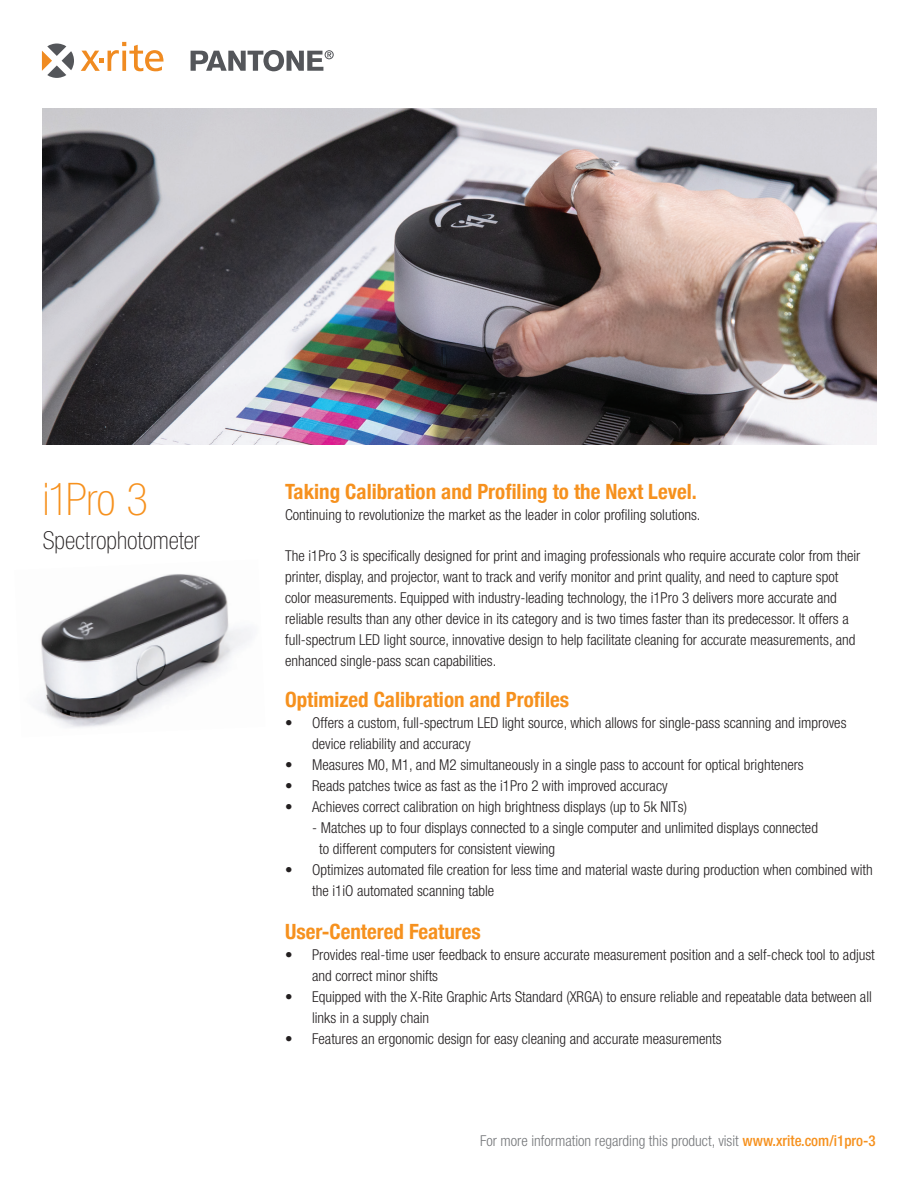
<style>
.page{position:relative;width:918px;height:1188px;background:#fff}
.page>*{position:absolute;margin:0;border:0;box-sizing:border-box;transform-origin:0 0}
.t1{font:100 condensed 45px "Helvetica Neue";letter-spacing:-.025em;color:#f6911e}
.t2{font:100 condensed 24.75px "Helvetica Neue";color:#231f20}
.t3{font:700 condensed 21px "Helvetica Neue";color:#f6911e}
.t4{font:300 condensed 15px/21px "Helvetica Neue";color:#231f20}
.t5{font:300 condensed 15px "Helvetica Neue";color:#76787b}
.s1{font-weight:500;color:#f6911e}
</style>
<div class="page">
<img style="left:42px;top:108px;width:834px;height:337px">
<svg style="left:191px;top:50px;width:143px;height:21px"></svg>
<svg style="left:81px;top:42px;width:83px;height:29px"></svg>
<svg style="left:42px;top:44px;width:32px;height:34px"></svg>
<img style="left:38px;top:574px;width:214px;height:154px">
<h1 class="t1" style="left:43px;top:474px;width:107px">i1Pro 3</h1>
<h3 class="t3" style="left:285px;top:474px;width:413px">Taking Calibration and Profiling to the Next Level.</h3>
<p class="t4" style="left:285px;top:504px;width:417px">Continuing to revolutionize the market as the leader in color profiling solutions.</p>
<p class="t4" style="left:285px;top:545px;width:577px">The i1Pro 3 is specifically designed for print and imaging professionals who require accurate color from their printer, display, and projector, want to track and verify monitor and print quality, and need to capture spot color measurements. Equipped with industry-leading technology, the i1Pro 3 delivers more accurate and reliable results than any other device in its category and is two times faster than its predecessor. It offers a full-spectrum LED light source, innovative design to help facilitate cleaning for accurate measurements, and enhanced single-pass scan capabilities.</p>
<h3 class="t3" style="left:285px;top:682px;width:286px">Optimized Calibration and Profiles</h3>
<p class="t4" style="left:312px;top:712px;width:536px;text-indent:-27px">• Offers a custom, full-spectrum LED light source, which allows for single-pass scanning and improves device reliability and accuracy</p>
<p class="t4" style="left:285px;top:754px;width:520px">• Measures M0, M1, and M2 simultaneously in a single pass to account for optical brighteners</p>
<p class="t4" style="left:285px;top:775px;width:384px">• Reads patches twice as fast as the i1Pro 2 with improved accuracy</p>
<p class="t4" style="left:285px;top:796px;width:403px">• Achieves correct calibration on high brightness displays (up to 5k NITs)</p>
<p class="t4" style="left:319px;top:817px;width:500px;text-indent:-7px">- Matches up to four displays connected to a single computer and unlimited displays connected to different computers for consistent viewing</p>
<p class="t4" style="left:312px;top:859px;width:562px;text-indent:-27px">• Optimizes automated file creation for less time and material waste during production when combined with the i1iO automated scanning table</p>
<h3 class="t3" style="left:285px;top:914px;width:197px">User-Centered Features</h3>
<p class="t4" style="left:312px;top:944px;width:564px;text-indent:-27px">• Provides real-time user feedback to ensure accurate measurement position and a self-check tool to adjust and correct minor shifts</p>
<p class="t4" style="left:312px;top:986px;width:561px;text-indent:-27px">• Equipped with the X-Rite Graphic Arts Standard (XRGA) to ensure reliable and repeatable data between all links in a supply chain</p>
<p class="t4" style="left:285px;top:1028px;width:438px">• Features an ergonomic design for easy cleaning and accurate measurements</p>
<h2 class="t2" style="left:43px;top:527px;width:158px">Spectrophotometer</h2>
<p class="t5" style="left:480px;top:1132px;width:397px">For more information regarding this product, visit <span class="s1">www.xrite.com/i1pro-3</span></p>
</div>
